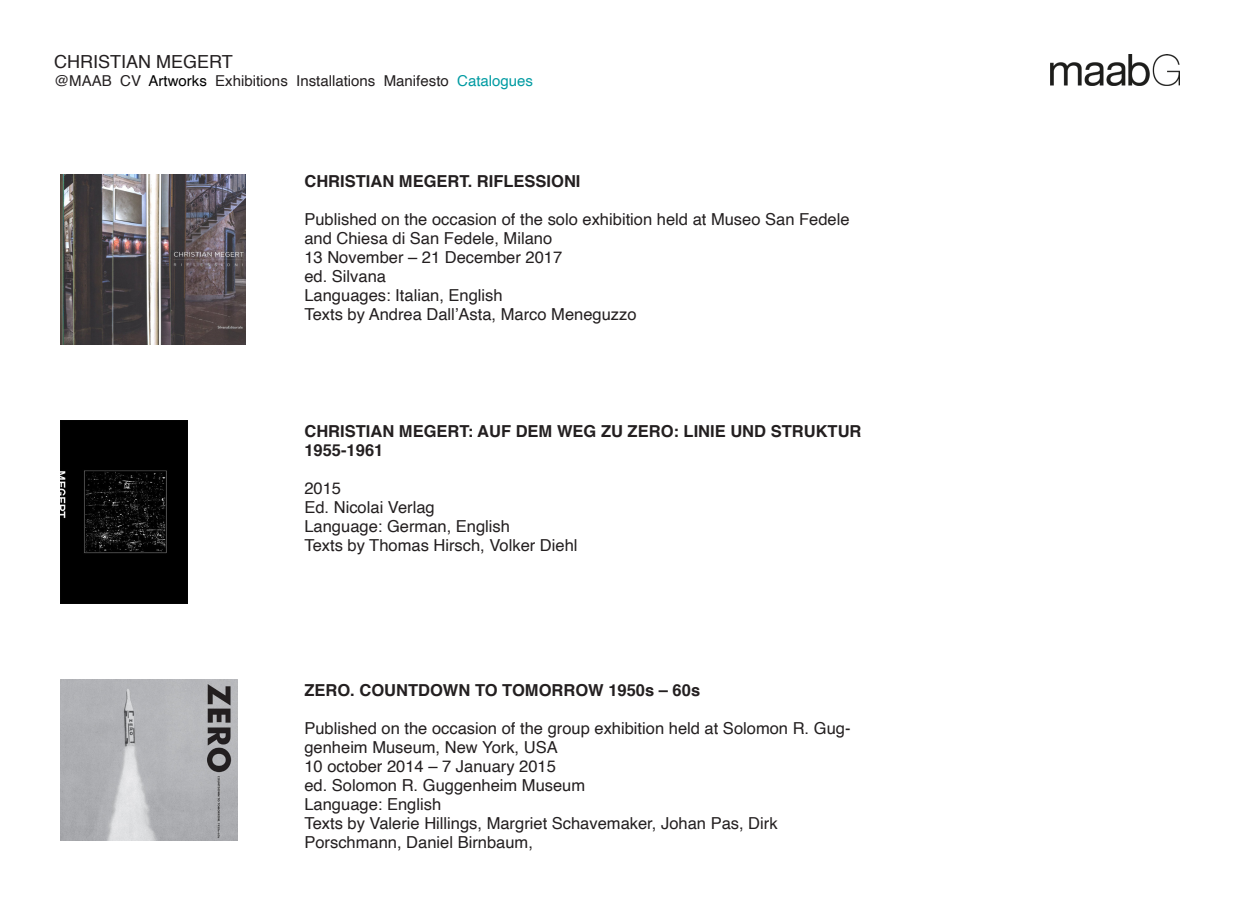
<style>
.page{position:relative;width:1234px;height:923px;background:#fff}
.page>*{position:absolute;margin:0;border:0;box-sizing:border-box;transform-origin:0 0}
.t1{font:18px "Helvetica";color:#231f20}
.t2{font:16.5px/19px "Helvetica";color:#231f20}
.t3{font:700 16.5px/19px "Helvetica";color:#231f20}
.t4{font:15px "Helvetica";color:#231f20}
.s1{color:#000}
.s2{color:#009ba2}
</style>
<div class="page">
<img style="left:60px;top:174px;width:186px;height:170px">
<img style="left:60px;top:420px;width:127px;height:183px">
<img style="left:60px;top:679px;width:178px;height:162px">
<img style="left:1050px;top:54px;width:129px;height:31px">
<p class="t1" style="left:54px;top:47px;width:180px">CHRISTIAN MEGERT</p>
<p class="t4" style="left:54px;top:69px;width:480px">@MAAB CV <span class="s1">Artworks</span> Exhibitions Installations Manifesto <span class="s2">Catalogues</span></p>
<p class="t3" style="left:304px;top:172px;width:277px">CHRISTIAN MEGERT. RIFLESSIONI</p>
<p class="t2" style="left:304px;top:210px;width:546px">Published on the occasion of the solo exhibition held at Museo San Fedele and Chiesa di San Fedele, Milano</p>
<p class="t2" style="left:304px;top:248px;width:259px">13 November – 21 December 2017</p>
<p class="t2" style="left:304px;top:267px;width:83px">ed. Silvana</p>
<p class="t2" style="left:304px;top:286px;width:200px">Languages: Italian, English</p>
<p class="t2" style="left:304px;top:305px;width:333px">Texts by Andrea Dall’Asta, Marco Meneguzzo</p>
<p class="t3" style="left:304px;top:422px;width:558px">CHRISTIAN MEGERT: AUF DEM WEG ZU ZERO: LINIE UND STRUKTUR<br>1955-1961</p>
<p class="t2" style="left:304px;top:479px;width:38px">2015</p>
<p class="t2" style="left:304px;top:498px;width:132px">Ed. Nicolai Verlag</p>
<p class="t2" style="left:304px;top:517px;width:207px">Language: German, English</p>
<p class="t2" style="left:304px;top:536px;width:274px">Texts by Thomas Hirsch, Volker Diehl</p>
<p class="t3" style="left:304px;top:680px;width:397px">ZERO. COUNTDOWN TO TOMORROW 1950s – 60s</p>
<p class="t2" style="left:304px;top:719px;width:547px">Published on the occasion of the group exhibition held at Solomon R. Gug&shy;genheim Museum, New York, USA</p>
<p class="t2" style="left:304px;top:757px;width:253px">10 october 2014 – 7 January 2015</p>
<p class="t2" style="left:304px;top:775px;width:282px">ed. Solomon R. Guggenheim Museum</p>
<p class="t2" style="left:304px;top:794px;width:138px">Language: English</p>
<p class="t2" style="left:304px;top:813px;width:474px">Texts by Valerie Hillings, Margriet Schavemaker, Johan Pas, Dirk<br>Porschmann, Daniel Birnbaum,</p>
</div>
